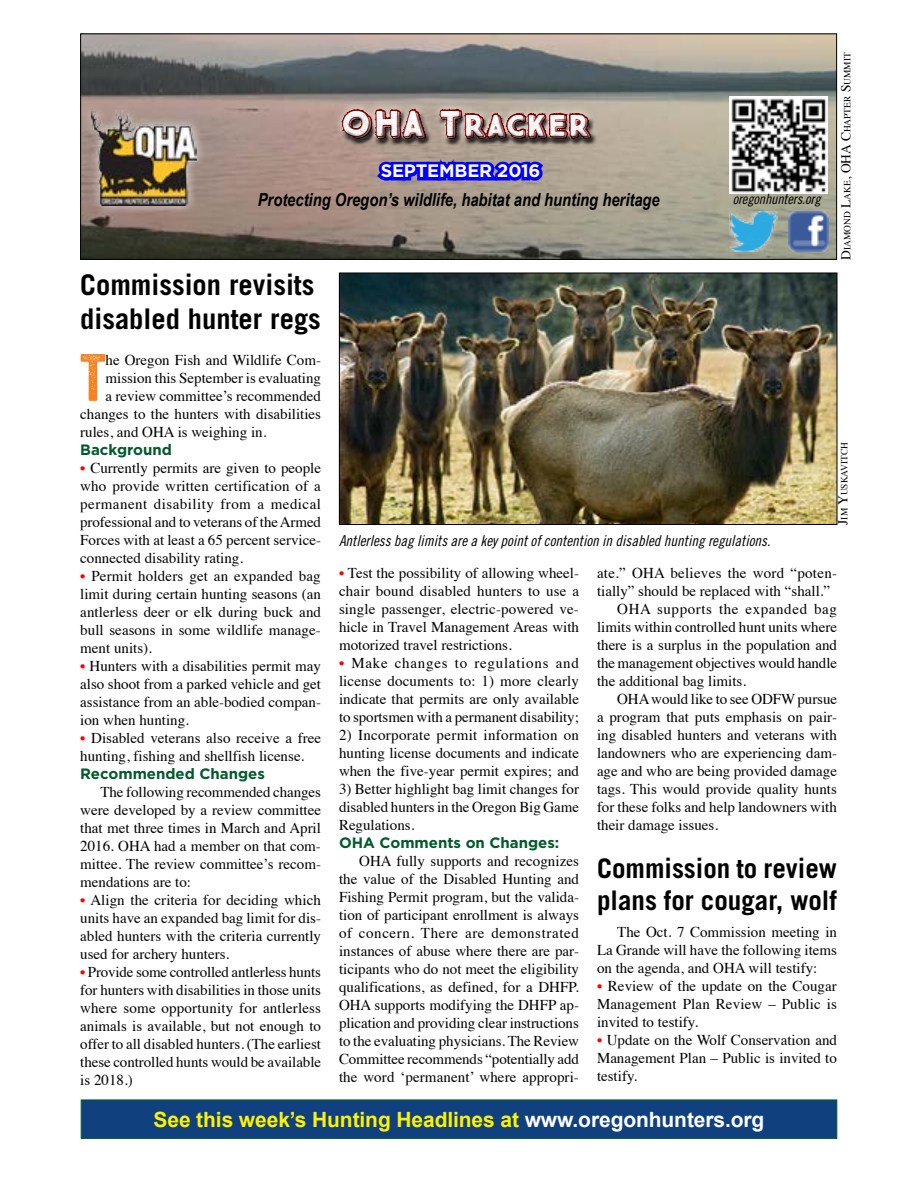
<style>
.page{position:relative;width:918px;height:1188px;background:#fff}
.page>*{position:absolute;margin:0;border:0;box-sizing:border-box;transform-origin:0 0}
.t1{font:64.65px "Veneer";color:#f58220}
.t2{font:700 30px "True North Textures Two 3 D";letter-spacing:.025em;color:#fff}
.t3{font:700 28.5px/34.2px "Trade Gothic";color:#000}
.t4{font:700 27px/32.4px "Trade Gothic";color:#000}
.t5{font:700 21px "Arial";letter-spacing:-.005em;color:#fff200}
.t6{font:italic 700 18px "Arial Narrow";color:#000}
.t7{font:700 18px "Gotham";letter-spacing:-.01em;color:#fff}
.t8{font:15px/18px "Times";color:#000;text-align:justify}
.t9{font:15px "Trade Gothic Cond Eighteen Obl";color:#000}
.t10{font:700 15px "Gotham";color:#005a2b}
.t11{font:15px "Times";letter-spacing:.02em;color:#000}
.t12{font:15px "Times";letter-spacing:.04em;color:#000}
.t13{font:14.25px "Trade Gothic Cond Eighteen Obl";letter-spacing:-.01em;color:#000}
.t14{font:9.45px "Times";color:#000}
.s1{font-size:36px}
.s2{font-size:13.5px}
.s3{font-weight:700;color:#f00}
.s4{color:#fff}
</style>
<div class="page">
<img style="left:82px;top:35px;width:753px;height:223px">
<div style="left:333px;top:99px;width:267px;height:50px;background:#fff;opacity:.75"></div>
<div style="left:81px;top:1100px;width:756px;height:39px;background:#11407e;border:1px solid #005a2b"></div>
<img style="left:729px;top:96px;width:98px;height:98px">
<img style="left:729px;top:212px;width:48px;height:39px">
<div style="left:82px;top:100px;width:125px;height:114px;background:#fff;opacity:.75"></div>
<img style="left:92px;top:108px;width:105px;height:97px">
<img style="left:788px;top:211px;width:41px;height:41px">
<svg style="left:338px;top:33px;width:255px;height:162px;background:#806f7c"></svg>
<img style="left:341px;top:275px;width:494px;height:248px">
<div style="left:339px;top:273px;width:498px;height:252px;border:1px solid #000"></div>
<h2 class="t2" style="left:340px;top:107px;width:251px"><span class="s1">OHA</span> <span class="s1">T</span>RACKER</h2>
<p class="t7" style="left:381px;top:159px;width:161px">SEPTEMBER 2016</p>
<p class="t6" style="left:258px;top:186px;width:404px">Protecting Oregon’s wildlife, habitat and hunting heritage</p>
<p class="t13" style="left:733px;top:191px;width:89px">oregonhunters.org</p>
<p class="t14" style="left:838px;top:260px;width:209px;rotate:-90deg"><span class="s2">D</span>iamond <span class="s2">L</span>ake<span class="s2">, OHA C</span>hapter <span class="s2">S</span>ummit</p>
<h3 class="t3" style="left:80px;top:267px;width:242px">Commission revisits disabled hunter regs</h3>
<h1 class="t1" style="left:80px;top:338px;width:27px">T</h1>
<p class="t8" style="left:106px;top:350px;width:217px">he Oregon Fish and Wildlife Com-</p>
<p class="t8" style="left:106px;top:368px;width:217px">mission this September is evaluating</p>
<p class="t8" style="left:106px;top:386px;width:217px">a review committee’s recommended</p>
<p class="t8" style="left:80px;top:404px;width:242px">changes to the hunters with disabilities</p>
<p class="t8" style="left:80px;top:422px;width:188px">rules, and OHA is weighing in.</p>
<p class="t10" style="left:80px;top:440px;width:93px">Background</p>
<p class="t8" style="left:80px;top:458px;width:242px"><span class="s3">•</span> Currently permits are given to people who provide written certification of a permanent disability from a medical professional and to veterans of the Armed Forces with at least a 65 percent service&shy;connected disability rating.</p>
<p class="t8" style="left:80px;top:566px;width:242px"><span class="s3">•</span> Permit holders get an expanded bag limit during certain hunting seasons (an antlerless deer or elk during buck and bull seasons in some wildlife manage&shy;ment units).</p>
<p class="t8" style="left:80px;top:656px;width:242px"><span class="s3">•</span> Hunters with a disabilities permit may also shoot from a parked vehicle and get assistance from an able-bodied compan&shy;ion when hunting.</p>
<p class="t8" style="left:80px;top:728px;width:242px"><span class="s3">•</span> Disabled veterans also receive a free hunting, fishing and shellfish license.</p>
<p class="t10" style="left:80px;top:764px;width:186px">Recommended Changes</p>
<p class="t8" style="left:80px;top:782px;width:242px;text-indent:20px">The following recommended changes were developed by a review committee that met three times in March and April 2016. OHA had a member on that com&shy;mittee. The review committee’s recom&shy;mendations are to:</p>
<p class="t8" style="left:80px;top:890px;width:242px"><span class="s3">•</span> Align the criteria for deciding which units have an expanded bag limit for dis&shy;abled hunters with the criteria currently used for archery hunters.</p>
<p class="t8" style="left:80px;top:962px;width:242px"><span class="s3">•</span> Provide some controlled antlerless hunts for hunters with disabilities in those units where some opportunity for antlerless animals is available, but not enough to offer to all disabled hunters. (The earliest these controlled hunts would be available is 2018.)</p>
<p class="t9" style="left:339px;top:531px;width:433px">Antlerless bag limits are a key point of contention in disabled hunting regulations.</p>
<p class="t14" style="left:835px;top:525px;width:84px;rotate:-90deg"><span class="s2">J</span>im <span class="s2">Y</span>uskavitch</p>
<p class="t8" style="left:339px;top:563px;width:242px"><span class="s3">•</span> Test the possibility of allowing wheel&shy;chair bound disabled hunters to use a single passenger, electric-powered ve&shy;hicle in Travel Management Areas with motorized travel restrictions.</p>
<p class="t8" style="left:339px;top:653px;width:242px"><span class="s3">•</span> Make changes to regulations and license documents to: 1) more clearly indicate that permits are only available to sportsmen with a permanent disability;</p>
<p class="t8" style="left:339px;top:725px;width:242px">2) Incorporate permit information on hunting license documents and indicate when the five-year permit expires; and</p>
<p class="t8" style="left:339px;top:779px;width:242px">3) Better highlight bag limit changes for disabled hunters in the Oregon Big Game Regulations.</p>
<p class="t10" style="left:339px;top:833px;width:222px">OHA Comments on Changes:</p>
<p class="t8" style="left:339px;top:851px;width:242px;text-indent:20px">OHA fully supports and recognizes the value of the Disabled Hunting and Fishing Permit program, but the valida&shy;tion of participant enrollment is always of concern. There are demonstrated instances of abuse where there are par&shy;ticipants who do not meet the eligibility qualifications, as defined, for a DHFP.<br>OHA supports modifying the DHFP ap&shy;plication and providing clear instructions to the evaluating physicians. The Review Committee recommends “potentially add the word ‘permanent’ where appropri-</p>
<p class="t11" style="left:597px;top:559px;width:242px">ate.” OHA believes the word “poten-</p>
<p class="t8" style="left:597px;top:581px;width:235px">tially” should be replaced with “shall.”</p>
<p class="t12" style="left:617px;top:595px;width:221px">OHA supports the expanded bag</p>
<p class="t8" style="left:597px;top:617px;width:242px">limits within controlled hunt units where</p>
<p class="t8" style="left:597px;top:635px;width:242px">there is a surplus in the population and</p>
<p class="t8" style="left:597px;top:653px;width:242px">the management objectives would handle</p>
<p class="t8" style="left:597px;top:671px;width:151px">the additional bag limits.</p>
<p class="t8" style="left:617px;top:689px;width:221px">OHA would like to see ODFW pursue</p>
<p class="t8" style="left:597px;top:707px;width:241px">a program that puts emphasis on pair-</p>
<p class="t8" style="left:597px;top:725px;width:241px">ing disabled hunters and veterans with</p>
<p class="t8" style="left:597px;top:743px;width:242px">landowners who are experiencing dam-</p>
<p class="t8" style="left:597px;top:761px;width:241px">age and who are being provided damage</p>
<p class="t8" style="left:597px;top:779px;width:241px">tags. This would provide quality hunts</p>
<p class="t8" style="left:597px;top:797px;width:241px">for these folks and help landowners with</p>
<p class="t8" style="left:597px;top:815px;width:123px">their damage issues.</p>
<h3 class="t4" style="left:597px;top:851px;width:242px">Commission to review plans for cougar, wolf</h3>
<p class="t8" style="left:597px;top:922px;width:242px;text-indent:20px">The Oct. 7 Commission meeting in La Grande will have the following items on the agenda, and OHA will testify:</p>
<p class="t8" style="left:597px;top:976px;width:242px"><span class="s3">•</span> Review of the update on the Cougar Management Plan Review – Public is invited to testify.</p>
<p class="t8" style="left:597px;top:1030px;width:241px"><span class="s3">•</span> Update on the Wolf Conservation and Management Plan – Public is invited to testify.</p>
<h3 class="t5" style="left:154px;top:1106px;width:612px">See this week’s Hunting Headlines at <span class="s4">www.oregonhunters.org</span></h3>
</div>
